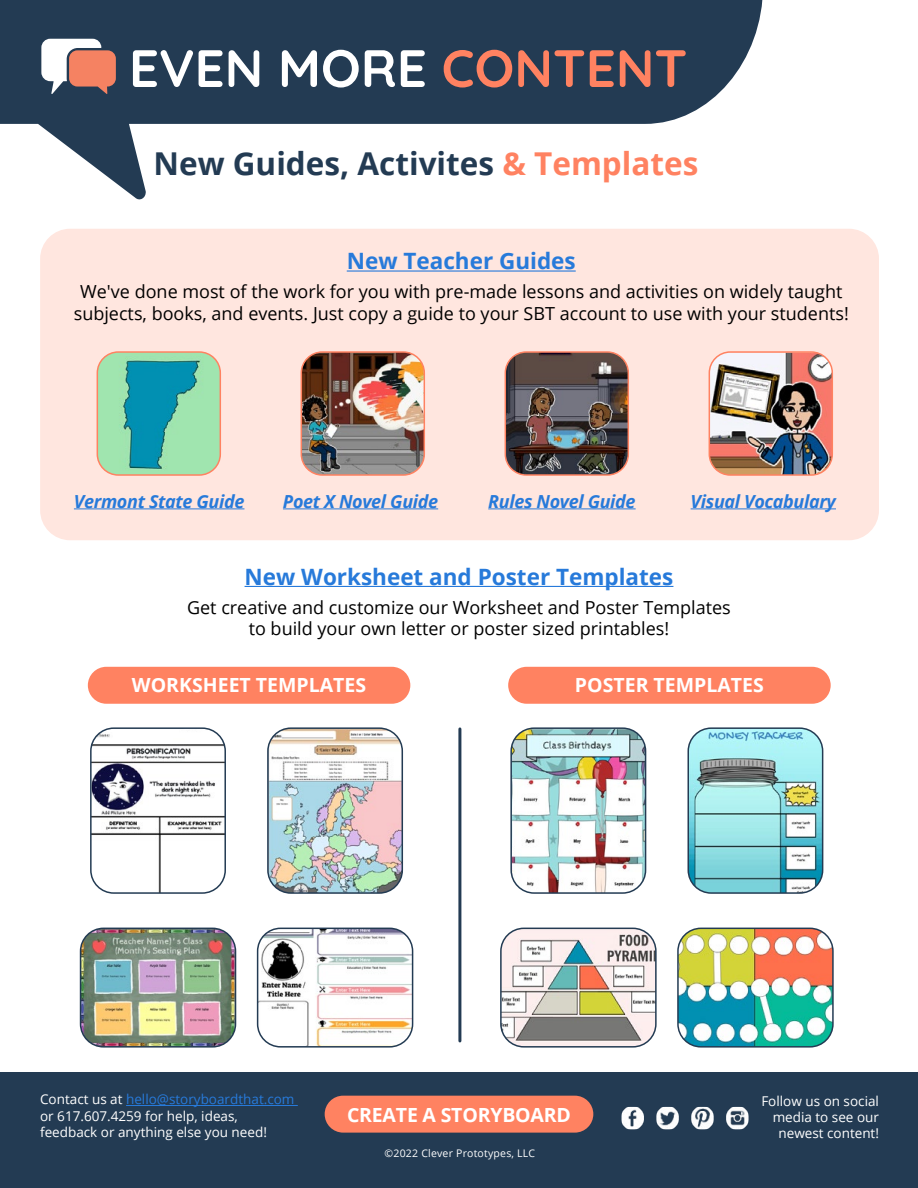
<style>
.page{position:relative;width:918px;height:1188px;background:#fff}
.page>*{position:absolute;margin:0;border:0;box-sizing:border-box;transform-origin:0 0}
.t1{font:700 52.5px "Quicksand";color:#fff}
.t2{font:700 31.5px "Open Sans";color:#233b53}
.t3{font:700 22.5px "Open Sans";color:#277ada}
.t4{font:700 19.5px "Open Sans";color:#fff}
.t5{font:18px/21.6px "Open Sans";color:#000;text-align:center}
.t6{font:italic 700 18px "Open Sans";letter-spacing:-.02em;color:#277ada}
.t7{font:13.5px/16.2px "Open Sans";color:#fff}
.t8{font:10.5px "Open Sans";letter-spacing:.02em;color:#fff}
.s1{color:#ff8261}
.s2{color:#277ada}
</style>
<div class="page">
<svg style="left:0;top:0;width:763px;height:200px;fill:#233b53"></svg>
<svg style="left:41px;top:39px;width:75px;height:55px"></svg>
<div style="left:0;top:1072px;width:918px;height:116px;background:#233b53"></div>
<hr style="left:126px;top:1105px;width:172px;height:1px;background:#277ada">
<img style="left:622px;top:1107px;width:22px;height:22px">
<img style="left:656px;top:1107px;width:23px;height:22px">
<img style="left:691px;top:1107px;width:23px;height:22px">
<img style="left:726px;top:1107px;width:23px;height:22px">
<div style="left:40px;top:229px;width:839px;height:311px;background:#ffe6df;border-radius:30px"></div>
<hr style="left:347px;top:270px;width:229px;height:2px;background:#277ada">
<hr style="left:74px;top:508px;width:170px;height:1px;background:#277ada">
<hr style="left:283px;top:508px;width:155px;height:1px;background:#277ada">
<hr style="left:488px;top:508px;width:148px;height:1px;background:#277ada">
<hr style="left:691px;top:508px;width:145px;height:1px;background:#277ada">
<img style="left:97px;top:354px;width:121px;height:119px">
<div style="left:97px;top:351px;width:124px;height:125px;border:2px solid #ff8261;border-radius:21px"></div>
<img style="left:301px;top:354px;width:121px;height:119px">
<div style="left:301px;top:351px;width:124px;height:125px;border:2px solid #ff8261;border-radius:21px"></div>
<img style="left:505px;top:354px;width:121px;height:119px">
<div style="left:505px;top:351px;width:124px;height:125px;border:2px solid #ff8261;border-radius:21px"></div>
<img style="left:709px;top:354px;width:121px;height:119px">
<div style="left:709px;top:351px;width:124px;height:125px;border:2px solid #ff8261;border-radius:21px"></div>
<div style="left:325px;top:1096px;width:268px;height:37px;background:#ff8261;border-radius:18px"></div>
<hr style="left:245px;top:586px;width:428px;height:1px;background:#277ada">
<img style="left:92px;top:730px;width:132px;height:162px">
<div style="left:90px;top:727px;width:136px;height:167px;border:2px solid #233b53;border-radius:23px"></div>
<img style="left:270px;top:730px;width:132px;height:162px">
<div style="left:267px;top:727px;width:136px;height:167px;border:2px solid #233b53;border-radius:23px"></div>
<img style="left:81px;top:928px;width:154px;height:117px">
<div style="left:80px;top:928px;width:156px;height:120px;border:2px solid #233b53;border-radius:23px"></div>
<img style="left:258px;top:928px;width:155px;height:117px">
<div style="left:257px;top:928px;width:156px;height:120px;border:2px solid #233b53;border-radius:23px"></div>
<div style="left:88px;top:667px;width:322px;height:37px;background:#ff8261;border-radius:18px"></div>
<img style="left:513px;top:730px;width:133px;height:163px">
<div style="left:510px;top:727px;width:136px;height:167px;border:2px solid #233b53;border-radius:23px"></div>
<img style="left:688px;top:729px;width:135px;height:164px">
<div style="left:688px;top:727px;width:135px;height:167px;border:2px solid #233b53;border-radius:23px"></div>
<img style="left:501px;top:928px;width:154px;height:117px">
<div style="left:500px;top:928px;width:157px;height:120px;border:2px solid #233b53;border-radius:23px"></div>
<img style="left:678px;top:928px;width:154px;height:117px">
<div style="left:677px;top:928px;width:157px;height:120px;border:2px solid #233b53;border-radius:23px"></div>
<div style="left:508px;top:667px;width:323px;height:37px;background:#ff8261;border-radius:18px"></div>
<hr style="left:458px;top:729px;width:3px;height:312px;background:#233b53">
<h1 class="t1" style="left:129px;top:25px;width:560px">EVEN MORE <span class="s1">CONTENT</span></h1>
<h2 class="t2" style="left:153px;top:141px;width:547px">New Guides, Activites <span class="s1">&amp; Templates</span></h2>
<p class="t3" style="left:347px;top:245px;width:230px">New Teacher Guides</p>
<p class="t5" style="left:74px;top:281px;width:777px">We've done most of the work for you with pre-made lessons and activities on widely taught subjects, books, and events. Just copy a guide to your SBT account to use with your students!</p>
<p class="t6" style="left:74px;top:488px;width:172px">Vermont State Guide</p>
<p class="t6" style="left:283px;top:488px;width:157px">Poet X Novel Guide</p>
<p class="t6" style="left:488px;top:488px;width:149px">Rules Novel Guide</p>
<p class="t6" style="left:691px;top:488px;width:147px">Visual Vocabulary</p>
<p class="t3" style="left:245px;top:561px;width:430px">New Worksheet and Poster Templates</p>
<p class="t5" style="left:187px;top:596px;width:545px">Get creative and customize our Worksheet and Poster Templates to build your own letter or poster sized printables!</p>
<p class="t4" style="left:132px;top:671px;width:236px">WORKSHEET TEMPLATES</p>
<p class="t4" style="left:575px;top:671px;width:190px">POSTER TEMPLATES</p>
<p class="t7" style="left:40px;top:1091px;width:256px">Contact us at <span class="s2">hello@storyboardthat.com </span>or 617.607.4259 for help, ideas, feedback or anything else you need!</p>
<p class="t7" style="left:761px;top:1093px;width:119px;text-align:right">Follow us on social media to see our newest content!</p>
<p class="t4" style="left:347px;top:1101px;width:225px">CREATE A STORYBOARD</p>
<p class="t8" style="left:385px;top:1146px;width:152px">©2022 Clever Prototypes, LLC</p>
</div>
